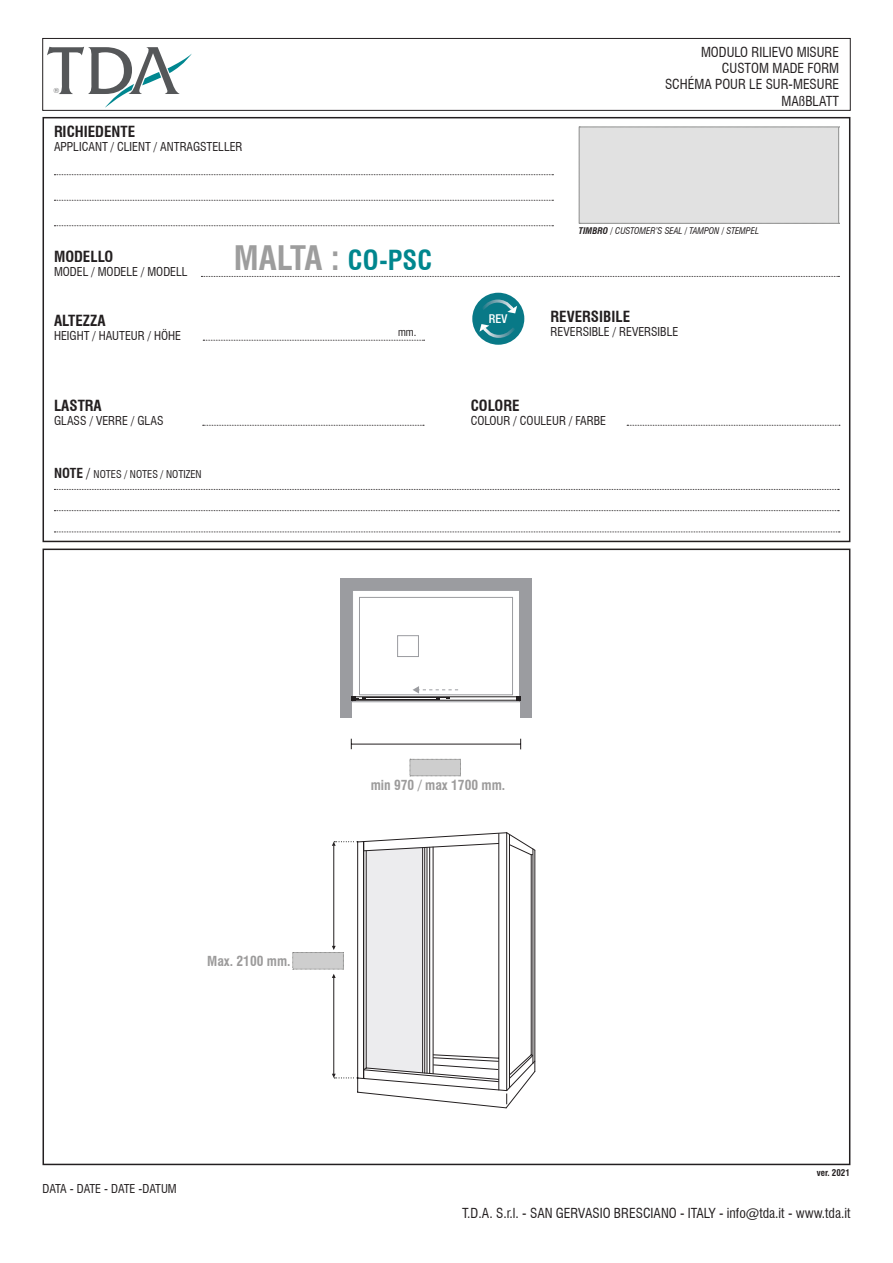
<style>
.page{position:relative;width:893px;height:1263px;background:#fff}
.page>*{position:absolute;margin:0;border:0;box-sizing:border-box;transform-origin:0 0}
.t1{font:700 condensed 33px "Swiss 721 BT";letter-spacing:-.025em;color:#9d9d9d}
.t2{font:700 condensed 15px "Swiss 721 BT";color:#231f20}
.t3{font:condensed 13.5px/16.2px "Swiss 721 BT";color:#231f20;text-align:right}
.t4{font:700 condensed 13.5px "Swiss 721 BT";color:#9c9b9b}
.t5{font:500 condensed 12.3px "Helvetica Neue LT Pro";color:#fff}
.t6{font:condensed 12px "Swiss 721 BT";color:#231f20}
.t7{font:condensed 10.5px "Swiss 721 BT";color:#231f20}
.t8{font:italic condensed 9px "Swiss 721 BT";color:#231f20}
.t9{font:700 condensed 9px "Swiss 721 BT";color:#231f20}
.t10{font:7.2px "Montserrat";color:#555759}
.s1{font-size:27px;color:#00868e}
.s2{font-weight:700;font-size:13.5px}
.s3{font-size:13.5px}
.s4{font-weight:700}
</style>
<div class="page">
<svg style="left:54px;top:200px;width:499px;height:1px"></svg>
<svg style="left:54px;top:174px;width:499px;height:1px"></svg>
<svg style="left:54px;top:225px;width:499px;height:1px"></svg>
<svg style="left:54px;top:489px;width:785px;height:1px"></svg>
<svg style="left:54px;top:510px;width:785px;height:1px"></svg>
<svg style="left:54px;top:531px;width:786px;height:1px"></svg>
<div style="left:579px;top:126px;width:261px;height:98px;background:#e1e1e1"></div>
<div style="left:43px;top:117px;width:807px;height:425px;border:2px solid #231f20"></div>
<svg style="left:627px;top:425px;width:213px;height:1px"></svg>
<svg style="left:203px;top:425px;width:221px;height:1px"></svg>
<svg style="left:203px;top:340px;width:222px;height:1px"></svg>
<svg style="left:201px;top:276px;width:638px;height:1px"></svg>
<div style="left:42px;top:38px;width:809px;height:73px;border:1px solid #231f20"></div>
<svg style="left:47px;top:47px;width:145px;height:61px"></svg>
<div style="left:472px;top:293px;width:52px;height:52px;background:#087987;border-radius:50%"></div>
<svg style="left:479px;top:298px;width:38px;height:15px"></svg>
<svg style="left:479px;top:324px;width:38px;height:15px"></svg>
<svg style="left:410px;top:759px;width:51px;height:18px"></svg>
<svg style="left:292px;top:832px;width:244px;height:277px"></svg>
<div style="left:340px;top:578px;width:192px;height:11px;background:#9b9ca0"></div>
<div style="left:340px;top:578px;width:11px;height:139px;background:#9b9ca0"></div>
<div style="left:352px;top:590px;width:168px;height:112px;border:1px solid #9b9ca0"></div>
<div style="left:359px;top:597px;width:154px;height:98px;border:1px solid #9b9ca0"></div>
<div style="left:397px;top:635px;width:22px;height:22px;border:1px solid #9b9ca0"></div>
<div style="left:520px;top:578px;width:12px;height:139px;background:#9b9ca0"></div>
<svg style="left:516px;top:696px;width:5px;height:5px"></svg>
<div style="left:354px;top:697px;width:163px;height:3px;border:1px solid #231f20"></div>
<hr style="left:351px;top:744px;width:169px;height:1px;background:#231f20">
<svg style="left:413px;top:686px;width:45px;height:14px"></svg>
<svg style="left:351px;top:696px;width:15px;height:5px"></svg>
<p class="t10" style="left:53px;top:86px;width:7px">®</p>
<p class="t2" style="left:54px;top:122px;width:83px">RICHIEDENTE</p>
<p class="t6" style="left:54px;top:140px;width:190px">APPLICANT / CLIENT / ANTRAGSTELLER</p>
<p class="t2" style="left:54px;top:248px;width:61px">MODELLO</p>
<p class="t6" style="left:54px;top:265px;width:135px">MODEL / MODELE / MODELL</p>
<p class="t1" style="left:234px;top:238px;width:200px">MALTA : <span class="s1">CO-PSC</span></p>
<p class="t2" style="left:54px;top:311px;width:53px">ALTEZZA</p>
<p class="t6" style="left:54px;top:329px;width:129px">HEIGHT / HAUTEUR / HÖHE</p>
<p class="t7" style="left:398px;top:326px;width:20px">mm.</p>
<p class="t2" style="left:54px;top:396px;width:49px">LASTRA</p>
<p class="t6" style="left:54px;top:414px;width:111px">GLASS / VERRE / GLAS</p>
<p class="t7" style="left:54px;top:468px;width:149px"><span class="s2">NOTE</span> <span class="s3">/</span> NOTES / NOTES / NOTIZEN</p>
<p class="t3" style="left:665px;top:44px;width:176px">MODULO RILIEVO MISURE<br>CUSTOM MADE FORM<br>SCHÉMA POUR LE SUR-MESURE<br>MAßBLATT</p>
<p class="t5" style="left:489px;top:312px;width:20px">REV</p>
<p class="t8" style="left:579px;top:225px;width:182px"><span class="s4">TIMBRO</span> / CUSTOMER’S SEAL / TAMPON / STEMPEL</p>
<p class="t2" style="left:551px;top:307px;width:81px">REVERSIBILE</p>
<p class="t6" style="left:551px;top:324px;width:129px">REVERSIBLE / REVERSIBLE</p>
<p class="t2" style="left:471px;top:396px;width:50px">COLORE</p>
<p class="t6" style="left:471px;top:414px;width:137px">COLOUR / COULEUR / FARBE</p>
<p class="t4" style="left:207px;top:953px;width:85px">Max. 2100 mm.</p>
<p class="t6" style="left:43px;top:1182px;width:136px">DATA - DATE - DATE -DATUM</p>
<p class="t4" style="left:371px;top:777px;width:136px">min 970 / max 1700 mm.</p>
<p class="t9" style="left:817px;top:1167px;width:34px">ver. 2021</p>
<p class="t3" style="left:462px;top:1205px;width:390px">T.D.A. S.r.l. - SAN GERVASIO BRESCIANO - ITALY - info@tda.it - www.tda.it</p>
</div>
